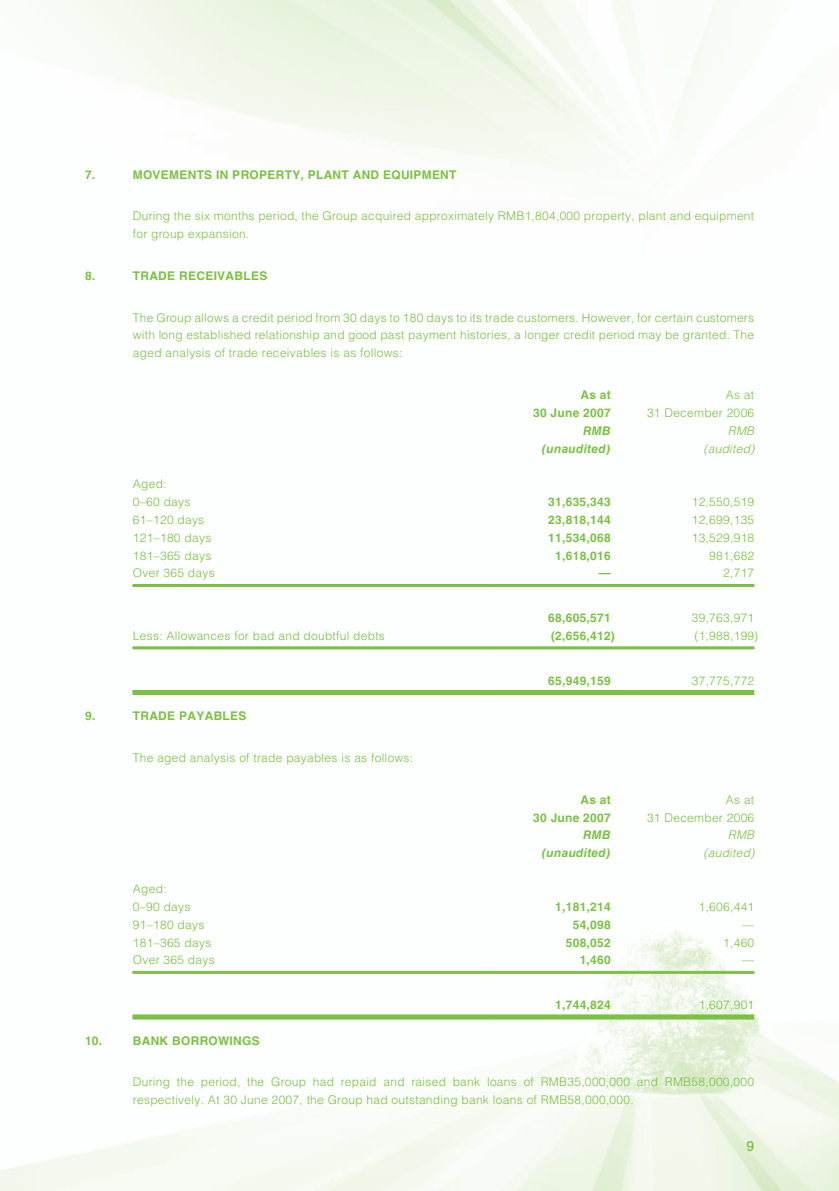
<style>
.page{position:relative;width:839px;height:1191px;background:#fff}
.page>*{position:absolute;margin:0;border:0;box-sizing:border-box;transform-origin:0 0}
.t1{font:14px "Adv O Tf 94803 d 4";color:#7ac142}
.t2{font:12px/17.8px "Adv OT47 eb 9 df 8";letter-spacing:.03em;color:#7ac142}
.t3{font:12px/18px "Adv OT5 bf 56204.B";letter-spacing:.03em;color:#7ac142;text-align:right}
.t4{font:12px "Adv O Tc 7 c 3 f 249.BI";letter-spacing:.03em;color:#7ac142}
.t5{font:12px "Adv O Tff 94 f 252.I";letter-spacing:.03em;color:#7ac142}
.t6{font:12px "Adv OT47 eb 9 df 8";color:#7ac142}
.t7{font:12px "Adv OT5 bf 56204.B";color:#7ac142}
.s1{font-style:inherit}
</style>
<div class="page">
<img style="left:0;top:0;width:839px;height:1191px">
<hr style="left:133px;top:584px;width:358px;height:2px;background:#7ac142">
<hr style="left:491px;top:584px;width:144px;height:2px;background:#7ac142">
<hr style="left:635px;top:584px;width:119px;height:2px;background:#7ac142">
<hr style="left:133px;top:647px;width:358px;height:2px;background:#7ac142">
<hr style="left:491px;top:647px;width:144px;height:2px;background:#7ac142">
<hr style="left:635px;top:647px;width:119px;height:2px;background:#7ac142">
<hr style="left:133px;top:690px;width:358px;height:4px;background:#7ac142">
<hr style="left:491px;top:690px;width:144px;height:4px;background:#7ac142">
<hr style="left:635px;top:690px;width:119px;height:4px;background:#7ac142">
<hr style="left:133px;top:971px;width:358px;height:2px;background:#7ac142">
<hr style="left:491px;top:971px;width:144px;height:2px;background:#7ac142">
<hr style="left:635px;top:971px;width:119px;height:2px;background:#7ac142">
<hr style="left:133px;top:1015px;width:358px;height:4px;background:#7ac142">
<hr style="left:491px;top:1015px;width:144px;height:4px;background:#7ac142">
<hr style="left:635px;top:1015px;width:119px;height:4px;background:#7ac142">
<p class="t3" style="left:85px;top:166px;width:12px">7.</p>
<p class="t3" style="left:133px;top:166px;width:325px">MOVEMENTS IN PROPERTY, PLANT AND EQUIPMENT</p>
<p class="t2" style="left:133px;top:208px;width:623px">During the six months period, the Group acquired approximately RMB1,804,000 property, plant and equipment for group expansion.</p>
<p class="t3" style="left:85px;top:268px;width:12px">8.</p>
<p class="t3" style="left:133px;top:268px;width:136px">TRADE RECEIVABLES</p>
<p class="t2" style="left:133px;top:310px;width:623px;text-align:justify">The Group allows a credit period from 30 days to 180 days to its trade customers. However, for certain customers with long established relationship and good past payment histories, a longer credit period may be granted. The aged analysis of trade receivables is as follows:</p>
<p class="t3" style="left:533px;top:387px;width:79px">As at<br>30 June 2007</p>
<p class="t2" style="left:647px;top:387px;width:109px;text-align:right">As at<br>31 December 2006</p>
<p class="t4" style="left:583px;top:423px;width:29px">RMB</p>
<p class="t5" style="left:728px;top:426px;width:28px">RMB</p>
<p class="t4" style="left:541px;top:441px;width:71px">(unaudited)</p>
<p class="t5" style="left:703px;top:444px;width:52px">(audited)</p>
<p class="t2" style="left:133px;top:476px;width:59px">Aged:<br>0<span class="s1">–</span>60 days</p>
<p class="t3" style="left:548px;top:494px;width:64px">31,635,343</p>
<p class="t2" style="left:692px;top:494px;width:64px">12,550,519</p>
<p class="t2" style="left:133px;top:512px;width:73px">61<span class="s1">–</span>120 days</p>
<p class="t3" style="left:548px;top:512px;width:64px">23,818,144</p>
<p class="t2" style="left:692px;top:512px;width:64px">12,699,135</p>
<p class="t2" style="left:133px;top:530px;width:80px">121<span class="s1">–</span>180 days</p>
<p class="t3" style="left:548px;top:530px;width:64px">11,534,068</p>
<p class="t2" style="left:692px;top:530px;width:64px">13,529,918</p>
<p class="t2" style="left:133px;top:547px;width:80px">181<span class="s1">–</span>365 days</p>
<p class="t3" style="left:555px;top:547px;width:57px">1,618,016</p>
<p class="t2" style="left:709px;top:547px;width:46px">981,682</p>
<p class="t2" style="left:133px;top:565px;width:83px">Over 365 days</p>
<p class="t7" style="left:599px;top:569px;width:13px">—</p>
<p class="t2" style="left:723px;top:565px;width:33px">2,717</p>
<p class="t3" style="left:548px;top:610px;width:64px">68,605,571</p>
<p class="t2" style="left:692px;top:610px;width:64px">39,763,971</p>
<p class="t2" style="left:133px;top:628px;width:253px">Less: Allowances for bad and doubtful debts</p>
<p class="t3" style="left:551px;top:628px;width:65px">(2,656,412)</p>
<p class="t2" style="left:694px;top:628px;width:65px">(1,988,199)</p>
<p class="t3" style="left:548px;top:672px;width:64px">65,949,159</p>
<p class="t2" style="left:692px;top:672px;width:64px">37,775,772</p>
<p class="t3" style="left:85px;top:708px;width:12px">9.</p>
<p class="t3" style="left:133px;top:708px;width:115px">TRADE PAYABLES</p>
<p class="t2" style="left:133px;top:750px;width:282px">The aged analysis of trade payables is as follows:</p>
<p class="t2" style="left:133px;top:881px;width:59px">Aged:<br>0<span class="s1">–</span>90 days</p>
<p class="t3" style="left:533px;top:791px;width:79px">As at<br>30 June 2007</p>
<p class="t2" style="left:647px;top:791px;width:109px;text-align:right">As at<br>31 December 2006</p>
<p class="t4" style="left:583px;top:828px;width:29px">RMB</p>
<p class="t5" style="left:728px;top:831px;width:28px">RMB</p>
<p class="t4" style="left:541px;top:846px;width:71px">(unaudited)</p>
<p class="t5" style="left:703px;top:848px;width:52px">(audited)</p>
<p class="t3" style="left:555px;top:898px;width:57px">1,181,214</p>
<p class="t2" style="left:699px;top:899px;width:57px">1,606,441</p>
<p class="t2" style="left:133px;top:916px;width:73px">91<span class="s1">–</span>180 days</p>
<p class="t3" style="left:573px;top:916px;width:40px">54,098</p>
<p class="t6" style="left:742px;top:920px;width:13px">—</p>
<p class="t2" style="left:133px;top:934px;width:80px">181<span class="s1">–</span>365 days</p>
<p class="t3" style="left:566px;top:934px;width:46px">508,052</p>
<p class="t2" style="left:723px;top:934px;width:33px">1,460</p>
<p class="t2" style="left:133px;top:952px;width:83px">Over 365 days</p>
<p class="t3" style="left:580px;top:952px;width:33px">1,460</p>
<p class="t6" style="left:742px;top:955px;width:13px">—</p>
<p class="t3" style="left:555px;top:997px;width:57px">1,744,824</p>
<p class="t2" style="left:699px;top:997px;width:57px">1,607,901</p>
<p class="t3" style="left:85px;top:1032px;width:19px">10.</p>
<p class="t3" style="left:133px;top:1032px;width:128px">BANK BORROWINGS</p>
<p class="t2" style="left:133px;top:1074px;width:623px">During the period, the Group had repaid and raised bank loans of RMB35,000,000 and RMB58,000,000 respectively. At 30 June 2007, the Group had outstanding bank loans of RMB58,000,000.</p>
<p class="t1" style="left:746px;top:1138px;width:9px">9</p>
</div>
